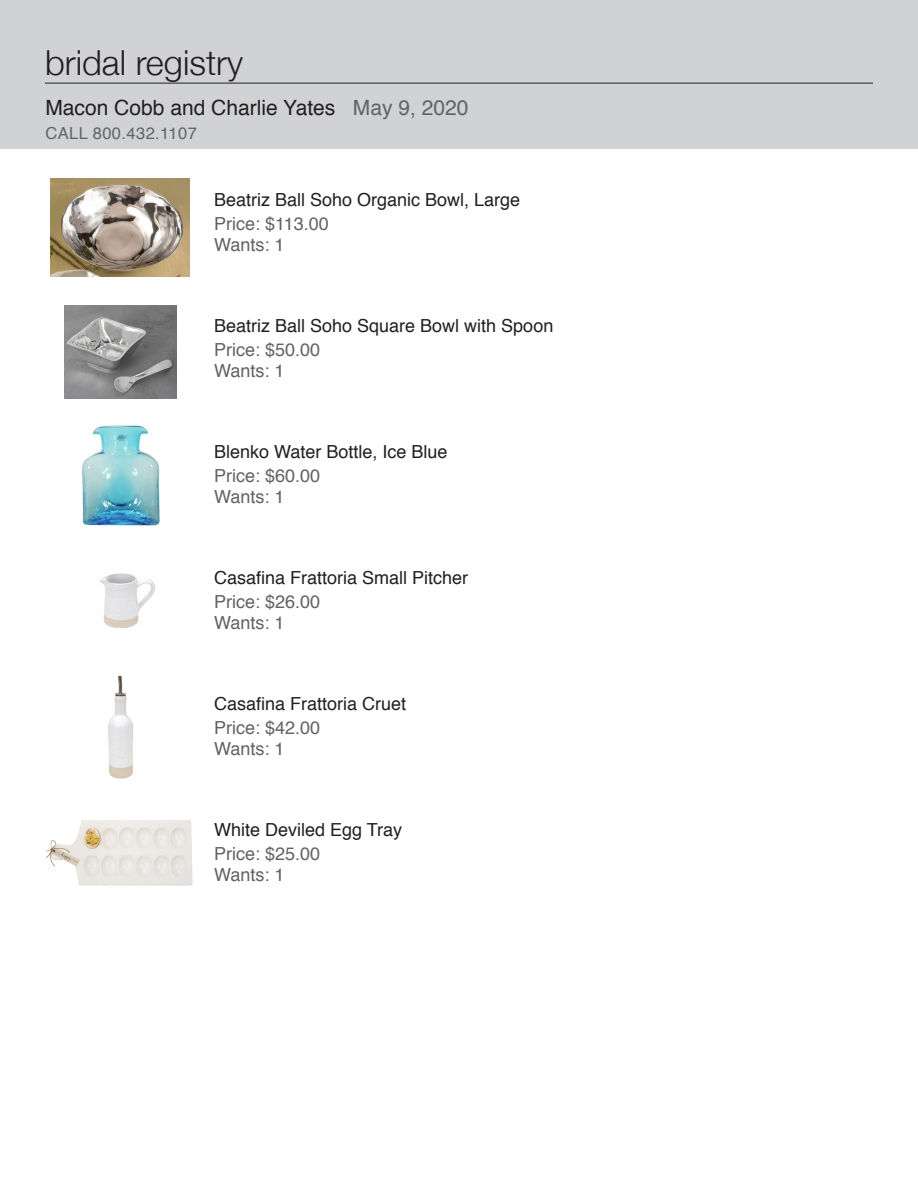
<style>
.page{position:relative;width:918px;height:1188px;background:#fff}
.page>*{position:absolute;margin:0;border:0;box-sizing:border-box;transform-origin:0 0}
.t1{font:300 34.5px "Helvetica Neue";color:#231f20}
.bride_and_groom{font:21px "Helvetica";color:#231f20}
.item{font:18px "Helvetica";color:#231f20}
.price_and_number{font:18px "Helvetica";color:#636366}
.t2{font:16.5px "Helvetica";letter-spacing:.025em;color:#636366}
.s1{color:#636366}
</style>
<div class="page">
<div style="left:0;top:0;width:918px;height:148px;background:#d1d2d4"></div>
<hr style="left:45px;top:83px;width:828px;height:1px;background:#231f20">
<img style="left:51px;top:179px;width:138px;height:97px">
<img style="left:65px;top:305px;width:111px;height:93px">
<img style="left:82px;top:425px;width:78px;height:101px">
<img style="left:108px;top:675px;width:26px;height:104px">
<img style="left:46px;top:820px;width:147px;height:66px">
<img style="left:100px;top:573px;width:55px;height:55px">
<p class="t1" style="left:45px;top:35px;width:200px">bridal registry</p>
<p class="bride_and_groom" style="left:45px;top:92px;width:424px">Macon Cobb and Charlie Yates <span class="s1">May 9, 2020</span></p>
<p class="t2" style="left:45px;top:121px;width:153px">CALL 800.432.1107</p>
<p class="item" style="left:214px;top:186px;width:308px">Beatriz Ball Soho Organic Bowl, Large</p>
<p class="price_and_number" style="left:214px;top:210px;width:116px">Price: $113.00</p>
<p class="price_and_number" style="left:214px;top:231px;width:72px">Wants: 1</p>
<p class="item" style="left:214px;top:312px;width:341px">Beatriz Ball Soho Square Bowl with Spoon</p>
<p class="price_and_number" style="left:214px;top:336px;width:108px">Price: $50.00</p>
<p class="price_and_number" style="left:214px;top:357px;width:72px">Wants: 1</p>
<p class="item" style="left:214px;top:438px;width:235px">Blenko Water Bottle, Ice Blue</p>
<p class="price_and_number" style="left:214px;top:462px;width:108px">Price: $60.00</p>
<p class="price_and_number" style="left:214px;top:483px;width:72px">Wants: 1</p>
<p class="item" style="left:214px;top:564px;width:256px">Casafina Frattoria Small Pitcher</p>
<p class="price_and_number" style="left:214px;top:588px;width:108px">Price: $26.00</p>
<p class="price_and_number" style="left:214px;top:609px;width:72px">Wants: 1</p>
<p class="item" style="left:214px;top:690px;width:194px">Casafina Frattoria Cruet</p>
<p class="price_and_number" style="left:214px;top:714px;width:108px">Price: $42.00</p>
<p class="price_and_number" style="left:214px;top:735px;width:72px">Wants: 1</p>
<p class="item" style="left:214px;top:816px;width:190px">White Deviled Egg Tray</p>
<p class="price_and_number" style="left:214px;top:840px;width:108px">Price: $25.00</p>
<p class="price_and_number" style="left:214px;top:861px;width:72px">Wants: 1</p>
</div>
